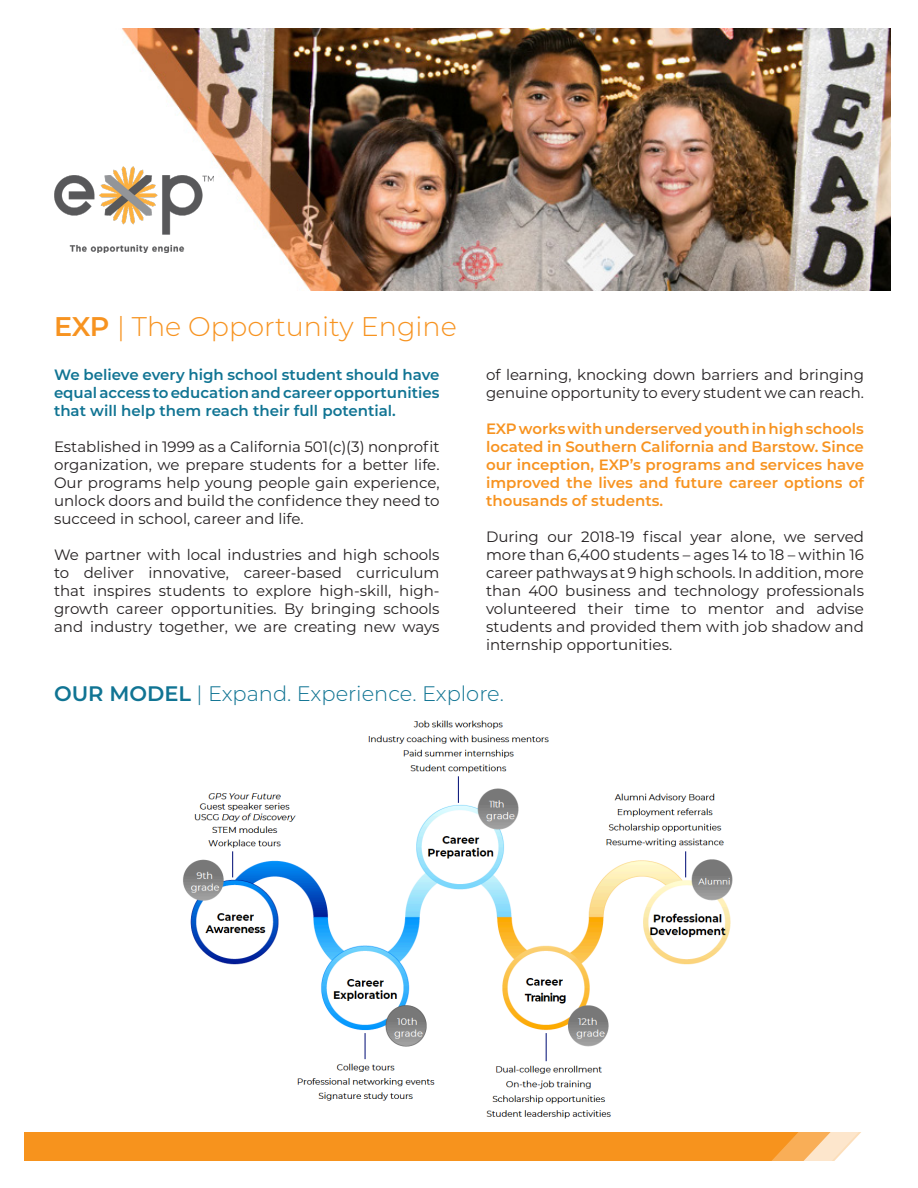
<style>
.page{position:relative;width:918px;height:1188px;background:#fff}
.page>*{position:absolute;margin:0;border:0;box-sizing:border-box;transform-origin:0 0}
.Header-ORANGE{font:300 27px "Montserrat";color:#f79320}
.Header-Blue{font:300 21px "Montserrat";color:#107493}
.t1{font:15px/18px "Montserrat";color:#231f20;text-align:justify}
.Emphasis{font:600 15px/18px "Montserrat";color:#f79320;text-align:justify}
.Emphasis-2{font:600 15px/18px "Montserrat";color:#107493;text-align:justify}
.s1{font-weight:600}
</style>
<div class="page">
<img style="left:183px;top:720px;width:550px;height:399px">
<div style="left:25px;top:1132px;width:863px;height:28px;background:#f7931d"></div>
<svg style="left:768px;top:1132px;width:120px;height:29px"></svg>
<img style="left:97px;top:28px;width:794px;height:262px">
<img style="left:54px;top:166px;width:160px;height:86px">
<p class="Header-ORANGE" style="left:54px;top:308px;width:404px"><span class="s1">EXP</span> | The Opportunity Engine</p>
<p class="Emphasis-2" style="left:54px;top:365px;width:387px">We believe every high school student should have equal access to education and career opportunities that will help them reach their full potential.</p>
<p class="t1" style="left:54px;top:437px;width:387px">Established in 1999 as a California 501(c)(3) nonprofit organization, we prepare students for a better life.<br>Our programs help young people gain experience, unlock doors and build the confidence they need to succeed in school, career and life.</p>
<p class="t1" style="left:54px;top:545px;width:387px">We partner with local industries and high schools to deliver innovative, career-based curriculum that inspires students to explore high-skill, high&shy;growth career opportunities. By bringing schools and industry together, we are creating new ways</p>
<p class="t1" style="left:486px;top:365px;width:379px">of learning, knocking down barriers and bringing genuine opportunity to every student we can reach.</p>
<p class="Emphasis" style="left:486px;top:419px;width:380px">EXP works with underserved youth in high schools located in Southern California and Barstow. Since our inception, EXP’s programs and services have improved the lives and future career options of thousands of students.</p>
<p class="t1" style="left:486px;top:527px;width:380px">During our 2018-19 fiscal year alone, we served more than 6,400 students – ages 14 to 18 – within 16 career pathways at 9 high schools. In addition, more than 400 business and technology professionals volunteered their time to mentor and advise students and provided them with job shadow and internship opportunities.</p>
<p class="Header-Blue" style="left:54px;top:680px;width:452px"><span class="s1">OUR MODEL</span> | Expand. Experience. Explore.</p>
</div>
